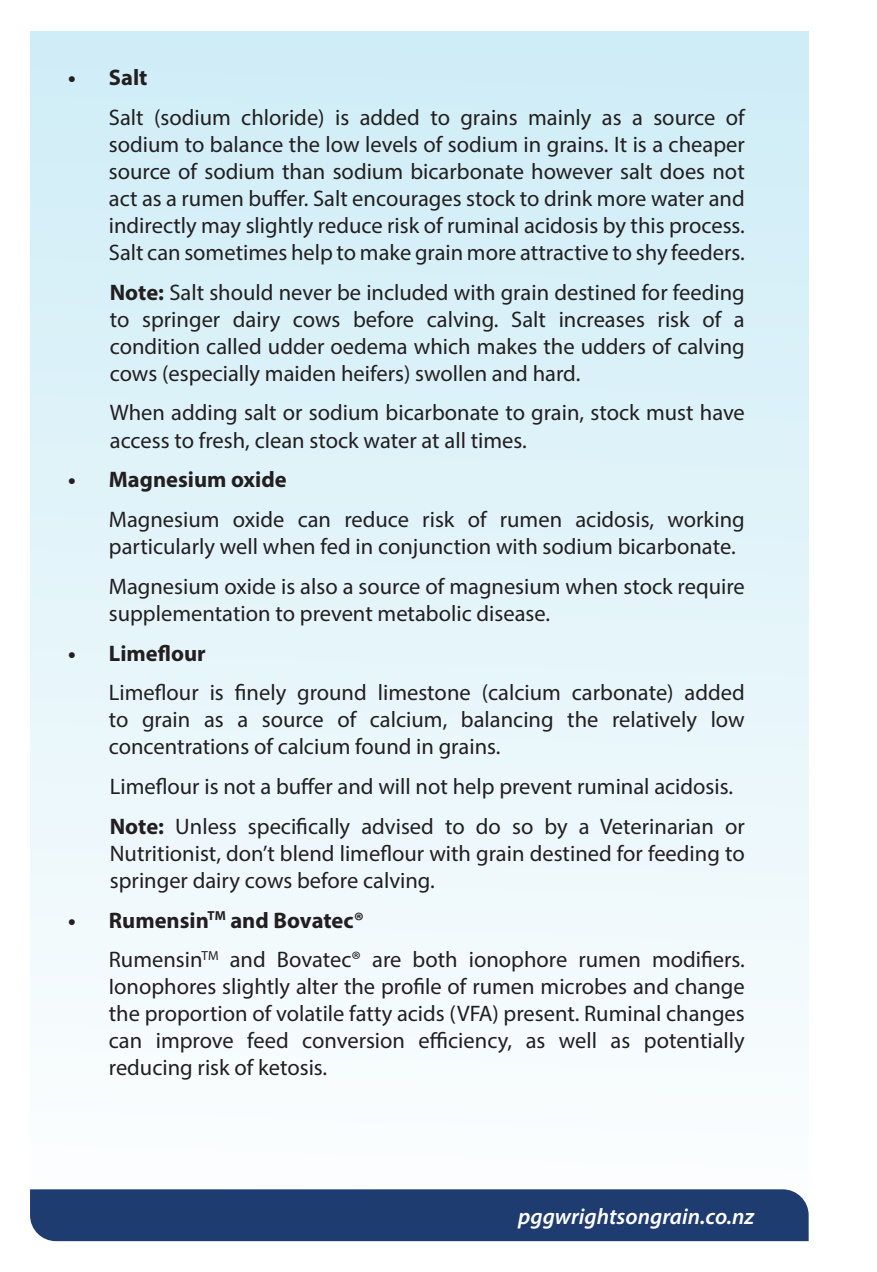
<style>
.page{position:relative;width:877px;height:1272px;background:#fff}
.page>*{position:absolute;margin:0;border:0;box-sizing:border-box;transform-origin:0 0}
.t1{font:22.5px/27px "Myriad Pro";color:#231f20}
.t2{font:700 22.5px "Myriad Pro";color:#231f20}
.t3{font:italic 600 22.5px "Myriad Pro";color:#fff}
.s1{font-weight:700}
</style>
<div class="page">
<div style="left:30px;top:31px;width:778px;height:1203px;background:linear-gradient(to bottom,#ceecf6,#fdfefe)"></div>
<div style="left:30px;top:1189px;width:778px;height:52px;background:#1f3c70"></div>
<p class="t2" style="left:68px;top:63px;width:81px">• Salt</p>
<p class="t1" style="left:109px;top:104px;width:637px;text-align:justify">Salt (sodium chloride) is added to grains mainly as a source of sodium to balance the low levels of sodium in grains. It is a cheaper source of sodium than sodium bicarbonate however salt does not act as a rumen buffer. Salt encourages stock to drink more water and indirectly may slightly reduce risk of ruminal acidosis by this process.<br>Salt can sometimes help to make grain more attractive to shy feeders.</p>
<p class="t1" style="left:110px;top:278px;width:636px;text-align:justify"><span class="s1">Note:</span> Salt should never be included with grain destined for feeding to springer dairy cows before calving. Salt increases risk of a condition called udder oedema which makes the udders of calving cows (especially maiden heifers) swollen and hard.</p>
<p class="t1" style="left:110px;top:399px;width:636px">When adding salt or sodium bicarbonate to grain, stock must have access to fresh, clean stock water at all times.</p>
<p class="t2" style="left:68px;top:465px;width:220px">• Magnesium oxide</p>
<p class="t1" style="left:109px;top:506px;width:637px">Magnesium oxide can reduce risk of rumen acidosis, working particularly well when fed in conjunction with sodium bicarbonate.</p>
<p class="t1" style="left:109px;top:572px;width:637px">Magnesium oxide is also a source of magnesium when stock require supplementation to prevent metabolic disease.</p>
<p class="t2" style="left:68px;top:638px;width:139px">• Limeflour</p>
<p class="t1" style="left:109px;top:679px;width:637px;text-align:justify">Limeflour is finely ground limestone (calcium carbonate) added to grain as a source of calcium, balancing the relatively low concentrations of calcium found in grains.</p>
<p class="t1" style="left:110px;top:766px;width:636px;line-height:39.8px">Limeflour is not a buffer and will not help prevent ruminal acidosis.<br><span class="s1">Note:</span> Unless specifically advised to do so by a Veterinarian or</p>
<p class="t1" style="left:110px;top:839px;width:636px">Nutritionist, don’t blend limeflour with grain destined for feeding to springer dairy cows before calving.</p>
<p class="t1" style="left:109px;top:900px;width:637px;line-height:39.8px;text-indent:-41px"><span class="s1">• Rumensin</span><sup>TM</sup> <span class="s1">and Bovatec®<br></span>Rumensin<sup>TM</sup> and Bovatec® are both ionophore rumen modifiers.</p>
<p class="t1" style="left:109px;top:973px;width:637px;text-align:justify">Ionophores slightly alter the profile of rumen microbes and change the proportion of volatile fatty acids (VFA) present. Ruminal changes can improve feed conversion efficiency, as well as potentially reducing risk of ketosis.</p>
<p class="t3" style="left:518px;top:1202px;width:237px">pggwrightsongrain.co.nz</p>
</div>
